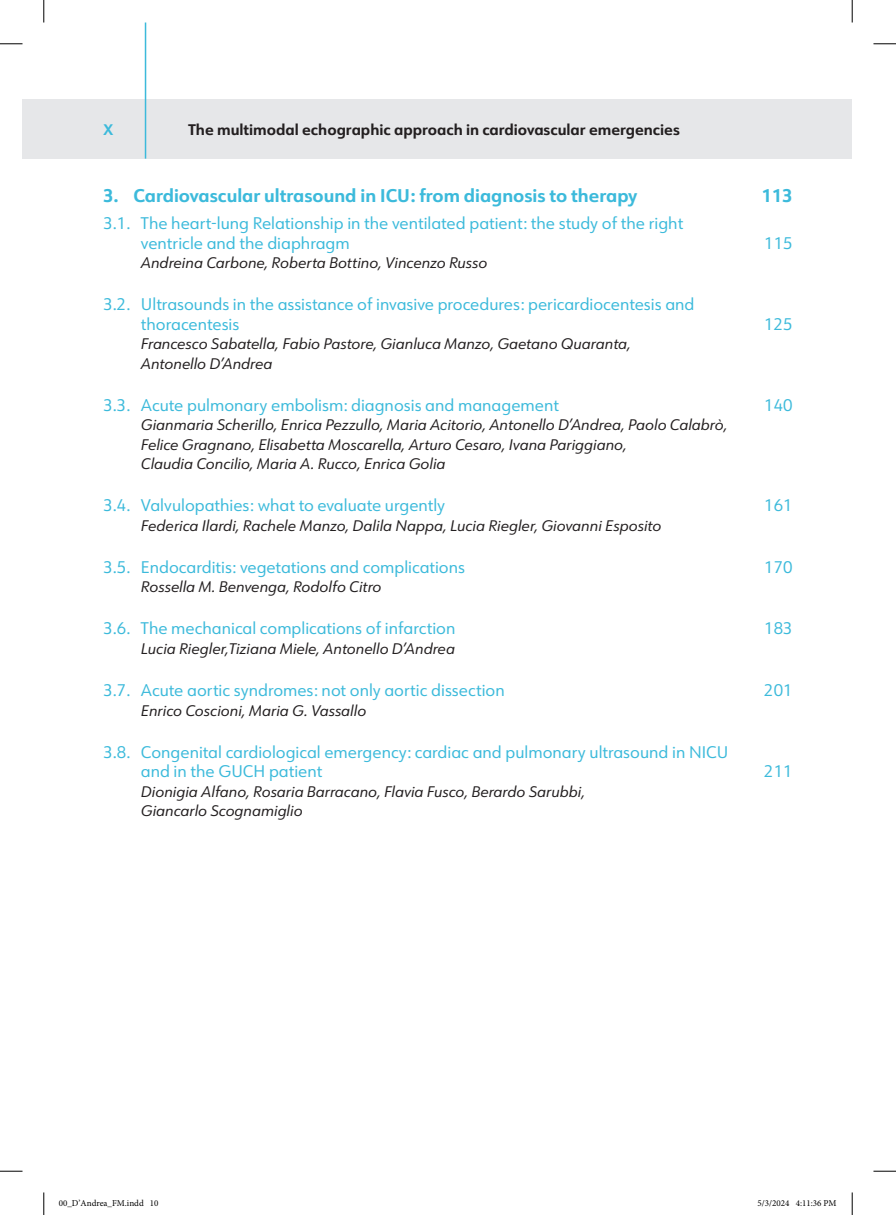
<style>
.page{position:relative;width:896px;height:1215px;background:#fff}
.page>*{position:absolute;margin:0;border:0;box-sizing:border-box;transform-origin:0 0}
.t1{font:700 18px "URW Form";color:#3cbadb}
.t2{font:16.5px/19.5px "URW Form";color:#3cbadb}
.Auth{font:italic 15px/19.5px "URW Form";color:#231f20}
.t3{font:700 15px "URW Form";color:#231f20}
.t4{font:700 15px "URW Form";color:#3cbadb}
.t5{font:9px "Minion Pro";color:#000}
</style>
<div class="page">
<div style="left:22px;top:99px;width:830px;height:60px;background:#e6e7e9"></div>
<hr style="left:145px;top:23px;width:1px;height:136px;background:#3cbadb">
<svg style="left:0;top:44px;width:22px;height:1px"></svg>
<svg style="left:873px;top:44px;width:22px;height:1px"></svg>
<svg style="left:0;top:1170px;width:22px;height:1px"></svg>
<svg style="left:873px;top:1170px;width:22px;height:1px"></svg>
<svg style="left:44px;top:0;width:1px;height:23px"></svg>
<svg style="left:44px;top:1192px;width:1px;height:22px"></svg>
<svg style="left:851px;top:0;width:1px;height:23px"></svg>
<svg style="left:851px;top:1192px;width:1px;height:22px"></svg>
<p class="t4" style="left:103px;top:119px;width:11px">X</p>
<p class="t3" style="left:188px;top:119px;width:493px">The multimodal echographic approach in cardiovascular emergencies</p>
<p class="t1" style="left:103px;top:183px;width:535px">3. Cardiovascular ultrasound in ICU: from diagnosis to therapy</p>
<p class="t1" style="left:761px;top:183px;width:32px">113</p>
<p class="t2" style="left:141px;top:213px;width:544px;text-indent:-38px">3.1. The heart-lung Relationship in the ventilated patient: the study of the right ventricle and the diaphragm</p>
<p class="t2" style="left:764px;top:232px;width:30px">115</p>
<p class="Auth" style="left:141px;top:253px;width:348px">Andreina Carbone, Roberta Bottino, Vincenzo Russo</p>
<p class="t2" style="left:141px;top:294px;width:555px;text-indent:-38px">3.2. Ultrasounds in the assistance of invasive procedures: pericardiocentesis and thoracentesis</p>
<p class="t2" style="left:764px;top:313px;width:30px">125</p>
<p class="Auth" style="left:141px;top:334px;width:491px">Francesco Sabatella, Fabio Pastore, Gianluca Manzo, Gaetano Quaranta,<br>Antonello D’Andrea</p>
<p class="t2" style="left:103px;top:394px;width:457px">3.3. Acute pulmonary embolism: diagnosis and management</p>
<p class="t2" style="left:764px;top:394px;width:30px">140</p>
<p class="Auth" style="left:141px;top:415px;width:588px">Gianmaria Scherillo, Enrica Pezzullo, Maria Acitorio, Antonello D’Andrea, Paolo Calabrò,<br>Felice Gragnano, Elisabetta Moscarella, Arturo Cesaro, Ivana Pariggiano,<br>Claudia Concilio, Maria A. Rucco, Enrica Golia</p>
<p class="t2" style="left:103px;top:495px;width:343px">3.4. Valvulopathies: what to evaluate urgently</p>
<p class="t2" style="left:764px;top:495px;width:30px">161</p>
<p class="Auth" style="left:141px;top:515px;width:522px">Federica Ilardi, Rachele Manzo, Dalila Nappa, Lucia Riegler, Giovanni Esposito</p>
<p class="t2" style="left:103px;top:556px;width:363px">3.5. Endocarditis: vegetations and complications</p>
<p class="t2" style="left:764px;top:556px;width:30px">170</p>
<p class="Auth" style="left:141px;top:577px;width:242px">Rossella M. Benvenga, Rodolfo Citro</p>
<p class="t2" style="left:103px;top:618px;width:353px">3.6. The mechanical complications of infarction</p>
<p class="t2" style="left:764px;top:618px;width:30px">183</p>
<p class="Auth" style="left:141px;top:638px;width:315px">Lucia Riegler,Tiziana Miele, Antonello D’Andrea</p>
<p class="t2" style="left:103px;top:679px;width:403px">3.7. Acute aortic syndromes: not only aortic dissection</p>
<p class="t2" style="left:764px;top:679px;width:30px">201</p>
<p class="Auth" style="left:141px;top:700px;width:227px">Enrico Coscioni, Maria G. Vassallo</p>
<p class="t2" style="left:141px;top:741px;width:589px;text-indent:-38px">3.8. Congenital cardiological emergency: cardiac and pulmonary ultrasound in NICU and in the GUCH patient</p>
<p class="t2" style="left:764px;top:760px;width:30px">211</p>
<p class="Auth" style="left:141px;top:781px;width:446px">Dionigia Alfano, Rosaria Barracano, Flavia Fusco, Berardo Sarubbi,<br>Giancarlo Scognamiglio</p>
<p class="t5" style="left:59px;top:1196px;width:101px">00_D’Andrea_FM.indd 10</p>
<p class="t5" style="left:757px;top:1196px;width:80px">5/3/2024 4:11:36 PM</p>
</div>
